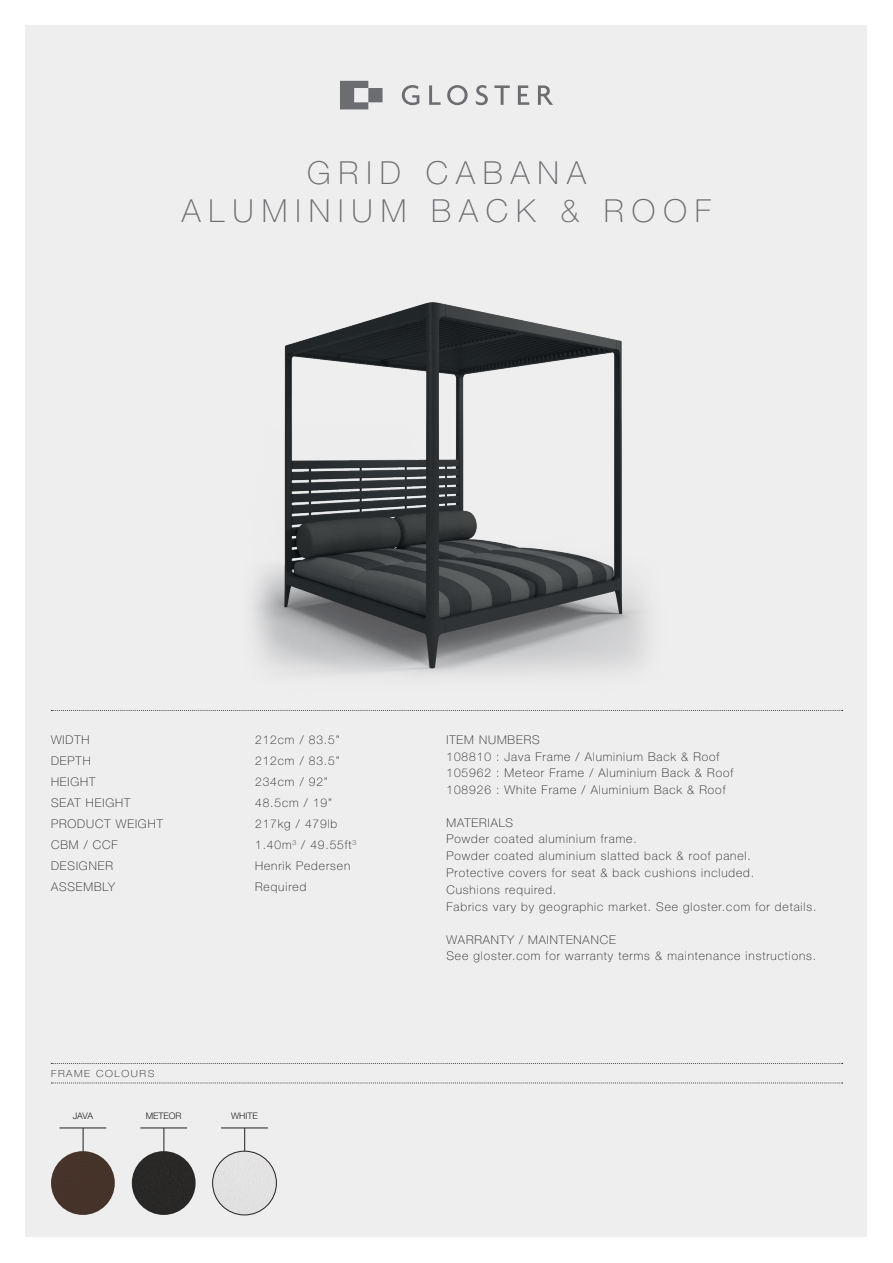
<style>
.page{position:relative;width:893px;height:1263px;background:#fff}
.page>*{position:absolute;margin:0;border:0;box-sizing:border-box;transform-origin:0 0}
.t1{font:100 31.8px "Helvetica Neue LT Pro";letter-spacing:.25em;color:#6c6d70}
.t2{font:100 12px "Helvetica Neue LT Pro";letter-spacing:.075em;color:#231f20}
.t3{font:100 9.75px "Helvetica Neue LT Pro";letter-spacing:.15em;color:#231f20;scale:1.08 1}
.t4{font:300 9px "Helvetica Neue LT Pro";color:#231f20}
</style>
<div class="page">
<div style="left:26px;top:26px;width:841px;height:1211px;background:#eeeeef"></div>
<svg style="left:340px;top:81px;width:213px;height:28px"></svg>
<svg style="left:51px;top:1083px;width:792px;height:1px"></svg>
<svg style="left:51px;top:1063px;width:792px;height:1px"></svg>
<svg style="left:51px;top:710px;width:792px;height:1px"></svg>
<img style="left:252px;top:302px;width:396px;height:374px">
<hr style="left:140px;top:1128px;width:47px;height:1px;background:#231f20">
<svg style="left:164px;top:1128px;width:1px;height:23px"></svg>
<div style="left:132px;top:1151px;width:64px;height:64px;background:#292827;border-radius:32px"></div>
<hr style="left:60px;top:1128px;width:46px;height:1px;background:#231f20">
<svg style="left:83px;top:1128px;width:1px;height:23px"></svg>
<div style="left:51px;top:1151px;width:64px;height:64px;background:#46332a;border-radius:32px"></div>
<hr style="left:221px;top:1128px;width:47px;height:1px;background:#231f20">
<svg style="left:244px;top:1128px;width:1px;height:23px"></svg>
<div style="left:213px;top:1151px;width:63px;height:64px;background:#e3e1e2;border-radius:32px"></div>
<div style="left:212px;top:1151px;width:65px;height:64px;border:1px solid #231f20;border-radius:50%"></div>
<p class="t1" style="left:307px;top:154px;width:280px">GRID CABANA</p>
<p class="t1" style="left:182px;top:192px;width:531px">ALUMINIUM BACK &amp; ROOF</p>
<p class="t2" style="left:51px;top:733px;width:40px">WIDTH</p>
<p class="t2" style="left:51px;top:754px;width:41px">DEPTH</p>
<p class="t2" style="left:51px;top:775px;width:46px">HEIGHT</p>
<p class="t2" style="left:51px;top:796px;width:81px">SEAT HEIGHT</p>
<p class="t2" style="left:51px;top:817px;width:113px">PRODUCT WEIGHT</p>
<p class="t2" style="left:51px;top:838px;width:68px">CBM / CCF</p>
<p class="t2" style="left:51px;top:859px;width:63px">DESIGNER</p>
<p class="t2" style="left:51px;top:880px;width:66px">ASSEMBLY</p>
<p class="t2" style="left:255px;top:733px;width:86px">212cm / 83.5”</p>
<p class="t2" style="left:255px;top:754px;width:86px">212cm / 83.5”</p>
<p class="t2" style="left:255px;top:775px;width:74px">234cm / 92”</p>
<p class="t2" style="left:255px;top:796px;width:78px">48.5cm / 19”</p>
<p class="t2" style="left:255px;top:817px;width:84px">217kg / 479lb</p>
<p class="t2" style="left:255px;top:838px;width:103px">1.40m<sup>3</sup> / 49.55ft<sup>3</sup></p>
<p class="t2" style="left:255px;top:859px;width:97px">Henrik Pedersen</p>
<p class="t2" style="left:255px;top:880px;width:53px">Required</p>
<p class="t2" style="left:446px;top:733px;width:95px">ITEM NUMBERS</p>
<p class="t2" style="left:446px;top:749px;width:274px">108810 : Java Frame / Aluminium Back &amp; Roof</p>
<p class="t2" style="left:446px;top:766px;width:288px">105962 : Meteor Frame / Aluminium Back &amp; Roof</p>
<p class="t2" style="left:446px;top:782px;width:281px">108926 : White Frame / Aluminium Back &amp; Roof</p>
<p class="t2" style="left:446px;top:815px;width:68px">MATERIALS</p>
<p class="t2" style="left:446px;top:832px;width:192px">Powder coated aluminium frame.</p>
<p class="t2" style="left:446px;top:848px;width:306px">Powder coated aluminium slatted back &amp; roof panel.</p>
<p class="t2" style="left:446px;top:866px;width:309px">Protective covers for seat &amp; back cushions included.</p>
<p class="t2" style="left:446px;top:883px;width:111px">Cushions required.</p>
<p class="t2" style="left:446px;top:899px;width:371px">Fabrics vary by geographic market. See gloster.com for details.</p>
<p class="t2" style="left:446px;top:932px;width:171px">WARRANTY / MAINTENANCE</p>
<p class="t2" style="left:446px;top:949px;width:371px">See gloster.com for warranty terms &amp; maintenance instructions.</p>
<p class="t3" style="left:51px;top:1067px;width:97px">FRAME COLOURS</p>
<p class="t4" style="left:73px;top:1111px;width:22px">JAVA</p>
<p class="t4" style="left:231px;top:1111px;width:28px">WHITE</p>
<p class="t4" style="left:146px;top:1111px;width:37px">METEOR</p>
</div>
